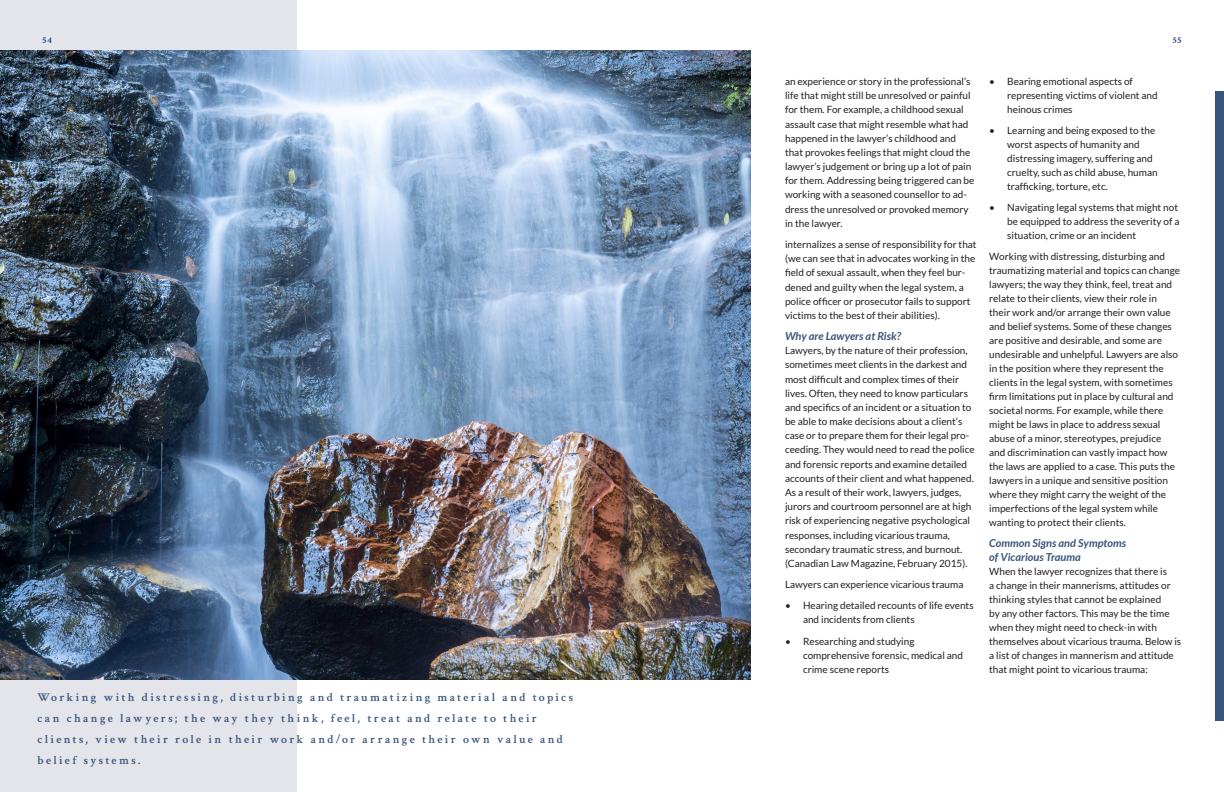
<style>
.page{position:relative;width:1224px;height:792px;background:#fff}
.page>*{position:absolute;margin:0;border:0;box-sizing:border-box;transform-origin:0 0}
.Pull_quote_2{font:600 12px/21px "Crimson Text";letter-spacing:.19em;color:#37557b}
.t1{font:italic 700 11px/14px "Lato";color:#37557b}
.Paragraph{font:10px/14px "Lato";color:#231f20}
.t2{font:700 9px "Crimson Text";color:#263f8a}
</style>
<div class="page">
<div style="left:0;top:0;width:297px;height:792px;background:#e4e4eb"></div>
<img style="left:0;top:50px;width:751px;height:630px">
<div style="left:1215px;top:91px;width:9px;height:630px;background:#37557b"></div>
<p class="t2" style="left:43px;top:35px;width:11px">54</p>
<p class="t2" style="left:1173px;top:35px;width:10px">55</p>
<p class="Pull_quote_2" style="left:38px;top:686px;width:537px">Working with distressing, disturbing and traumatizing material and topics can change lawyers; the way they think, feel, treat and relate to their clients, view their role in their work and/or arrange their own value and belief systems.</p>
<p class="Paragraph" style="left:785px;top:74px;width:191px">an experience or story in the professional’s life that might still be unresolved or painful for them. For example, a childhood sexual assault case that might resemble what had happened in the lawyer’s childhood and that provokes feelings that might cloud the lawyer’s judgement or bring up a lot of pain for them. Addressing being triggered can be working with a seasoned counsellor to ad&shy;dress the unresolved or provoked memory in the lawyer.</p>
<p class="Paragraph" style="left:785px;top:237px;width:193px">internalizes a sense of responsibility for that (we can see that in advocates working in the field of sexual assault, when they feel bur&shy;dened and guilty when the legal system, a police officer or prosecutor fails to support victims to the best of their abilities).</p>
<h2 class="t1" style="left:785px;top:329px;width:117px">Why are Lawyers at Risk?</h2>
<p class="Paragraph" style="left:785px;top:343px;width:191px">Lawyers, by the nature of their profession, sometimes meet clients in the darkest and most difficult and complex times of their lives. Often, they need to know particulars and specifics of an incident or a situation to be able to make decisions about a client’s case or to prepare them for their legal pro&shy;ceeding. They would need to read the police and forensic reports and examine detailed accounts of their client and what happened.<br>As a result of their work, lawyers, judges, jurors and courtroom personnel are at high risk of experiencing negative psychological responses, including vicarious trauma, secondary traumatic stress, and burnout. (Canadian Law Magazine, February 2015).</p>
<p class="Paragraph" style="left:785px;top:577px;width:180px">Lawyers can experience vicarious trauma</p>
<p class="Paragraph" style="left:803px;top:598px;width:172px;text-indent:-18px">• Hearing detailed recounts of life events and incidents from clients</p>
<p class="Paragraph" style="left:803px;top:634px;width:162px;text-indent:-18px">• Researching and studying comprehensive forensic, medical and crime scene reports</p>
<p class="Paragraph" style="left:1007px;top:74px;width:152px;text-indent:-18px">• Bearing emotional aspects of representing victims of violent and heinous crimes</p>
<p class="Paragraph" style="left:1007px;top:123px;width:152px;text-indent:-18px">• Learning and being exposed to the worst aspects of humanity and distressing imagery, suffering and cruelty, such as child abuse, human trafficking, torture, etc.</p>
<p class="Paragraph" style="left:1007px;top:200px;width:174px;text-indent:-18px">• Navigating legal systems that might not be equipped to address the severity of a situation, crime or an incident</p>
<p class="Paragraph" style="left:989px;top:249px;width:192px">Working with distressing, disturbing and traumatizing material and topics can change lawyers; the way they think, feel, treat and relate to their clients, view their role in their work and/or arrange their own value and belief systems. Some of these changes are positive and desirable, and some are undesirable and unhelpful. Lawyers are also in the position where they represent the clients in the legal system, with sometimes firm limitations put in place by cultural and societal norms. For example, while there might be laws in place to address sexual abuse of a minor, stereotypes, prejudice<br>and discrimination can vastly impact how the laws are applied to a case. This puts the lawyers in a unique and sensitive position where they might carry the weight of the imperfections of the legal system while wanting to protect their clients.</p>
<h2 class="t1" style="left:989px;top:536px;width:138px">Common Signs and Symptoms of Vicarious Trauma</h2>
<p class="Paragraph" style="left:989px;top:564px;width:194px">When the lawyer recognizes that there is<br>a change in their mannerisms, attitudes or thinking styles that cannot be explained<br>by any other factors. This may be the time when they might need to check-in with themselves about vicarious trauma. Below is a list of changes in mannerism and attitude that might point to vicarious trauma:</p>
</div>
